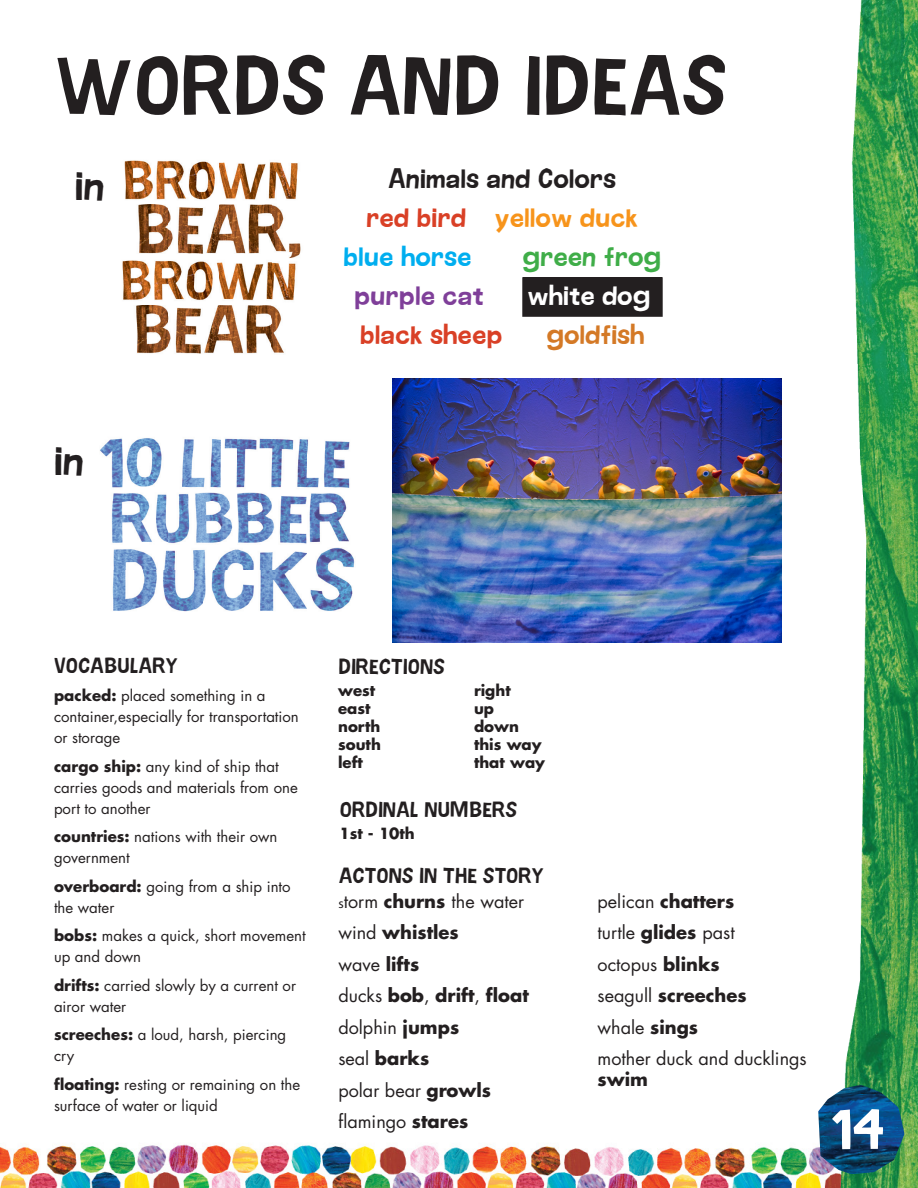
<style>
.page{position:relative;width:918px;height:1188px;background:#fff}
.page>*{position:absolute;margin:0;border:0;box-sizing:border-box;transform-origin:0 0}
.t1{font:81px "Worldof Eric Carle";color:#231f20}
.t2{font:54px "Worldof Eric Carle";color:#fff}
.t3{font:40.5px "Worldof Eric Carle";color:#231f20}
.Pa1{font:27px "Worldof Eric Carle";color:#f7941b}
.Pa1-2{font:27px "Worldof Eric Carle";color:#231f20}
.Pa1-3{font:27px "Worldof Eric Carle";color:#d94026}
.Pa1-4{font:27px "Worldof Eric Carle";color:#00aeef}
.Pa1-5{font:27px "Worldof Eric Carle";color:#3fad48}
.Pa1-6{font:27px "Worldof Eric Carle";color:#7f3f99}
.Pa1-7{font:27px "Worldof Eric Carle";color:#fff}
.Pa1-8{font:27px "Worldof Eric Carle";color:#d47926}
.Pa1-9{font:21px "Worldof Eric Carle";color:#231f20}
.Pa1-10{font:18px/21px "Futura Std";color:#231f20}
.Pa1-11{font:700 18px "Futura Std";color:#231f20}
.Pa1-12{font:15px/21px "Futura Std";color:#231f20}
.Pa1-13{font:700 15px "Futura Std";color:#231f20}
.s1{color:#d94026}
.s2{font-weight:700}
.s3{font-family:"Myriad Pro";font-size:13.5px;color:#211d1e}
.s4{font-weight:400}
</style>
<div class="page">
<img style="left:0;top:1144px;width:831px;height:44px">
<img style="left:831px;top:0;width:87px;height:1188px">
<img style="left:818px;top:1085px;width:86px;height:89px">
<div style="left:523px;top:278px;width:139px;height:38px;background:#231f20"></div>
<div style="left:522px;top:277px;width:141px;height:40px;border:2px solid #231f20"></div>
<img style="left:122px;top:160px;width:179px;height:194px">
<img style="left:100px;top:438px;width:255px;height:174px">
<img style="left:393px;top:378px;width:388px;height:264px">
<p class="t1" style="left:54px;top:54px;width:675px">WORDS AND IDEAS</p>
<p class="t3" style="left:75px;top:169px;width:32px">in</p>
<p class="t3" style="left:54px;top:444px;width:32px">in</p>
<p class="Pa1-2" style="left:388px;top:167px;width:230px">Animals and Colors</p>
<p class="Pa1" style="left:366px;top:206px;width:274px"><span class="s1">red bird</span> yellow duck</p>
<p class="Pa1-4" style="left:343px;top:245px;width:130px">blue horse</p>
<p class="Pa1-5" style="left:522px;top:245px;width:140px">green frog</p>
<p class="Pa1-6" style="left:354px;top:284px;width:131px">purple cat</p>
<p class="Pa1-7" style="left:527px;top:284px;width:125px">white dog</p>
<p class="Pa1-3" style="left:360px;top:323px;width:145px">black sheep</p>
<p class="Pa1-8" style="left:546px;top:323px;width:100px">goldfish</p>
<p class="Pa1-9" style="left:54px;top:657px;width:125px">VOCABULARY</p>
<p class="Pa1-12" style="left:54px;top:686px;width:246px"><span class="s2">packed:</span> placed something in a container,especially for transportation or storage</p>
<p class="Pa1-12" style="left:54px;top:756px;width:245px"><span class="s2">cargo ship:</span> any kind of ship that carries goods and materials from one port to another</p>
<p class="Pa1-12" style="left:54px;top:827px;width:225px"><span class="s2">countries:</span> nations with their own government</p>
<p class="Pa1-12" style="left:54px;top:876px;width:238px"><span class="s2">overboard:</span> going from a ship into the water</p>
<p class="Pa1-12" style="left:54px;top:926px;width:253px"><span class="s2">bobs:</span> makes a quick, short movement up and down</p>
<p class="Pa1-12" style="left:54px;top:975px;width:244px"><span class="s2">drifts:</span> carried slowly by a current or airor water</p>
<p class="Pa1-12" style="left:54px;top:1025px;width:234px"><span class="s2">screeches:</span> a loud, harsh, piercing cry</p>
<p class="Pa1-12" style="left:54px;top:1074px;width:248px"><span class="s2">floating:</span> resting or remaining on the surface of water or liquid</p>
<p class="Pa1-9" style="left:338px;top:658px;width:108px">DIRECTIONS</p>
<p class="Pa1-13" style="left:338px;top:680px;width:39px">west</p>
<p class="Pa1-13" style="left:338px;top:698px;width:34px">east</p>
<p class="Pa1-13" style="left:338px;top:716px;width:44px">north</p>
<p class="Pa1-13" style="left:338px;top:734px;width:44px">south</p>
<p class="Pa1-13" style="left:338px;top:752px;width:26px">left</p>
<p class="Pa1-13" style="left:474px;top:680px;width:38px">right</p>
<p class="Pa1-13" style="left:474px;top:698px;width:22px">up</p>
<p class="Pa1-13" style="left:474px;top:716px;width:47px">down</p>
<p class="Pa1-13" style="left:474px;top:734px;width:69px">this way</p>
<p class="Pa1-13" style="left:474px;top:752px;width:73px">that way</p>
<p class="Pa1-9" style="left:340px;top:801px;width:179px">ORDINAL NUMBERS</p>
<p class="Pa1-13" style="left:339px;top:823px;width:77px">1st - 10th</p>
<p class="Pa1-9" style="left:339px;top:868px;width:207px">ACTONS IN THE STORY</p>
<p class="Pa1-10" style="left:338px;top:891px;width:187px"><span class="s3">s</span>torm <span class="s2">churns</span> the water</p>
<p class="Pa1-11" style="left:338px;top:920px;width:122px"><span class="s4">wind</span> whistles</p>
<p class="Pa1-11" style="left:338px;top:952px;width:82px"><span class="s4">wave</span> lifts</p>
<p class="Pa1-11" style="left:338px;top:983px;width:192px"><span class="s4">ducks</span> bob<span class="s4">,</span> drift<span class="s4">,</span> float</p>
<p class="Pa1-10" style="left:338px;top:1017px;width:122px">dolphin <span class="s2">jumps</span></p>
<p class="Pa1-11" style="left:338px;top:1046px;width:92px"><span class="s4">seal</span> barks</p>
<p class="Pa1-10" style="left:338px;top:1080px;width:154px">polar bear <span class="s2">growls</span></p>
<p class="Pa1-10" style="left:338px;top:1111px;width:131px">flamingo <span class="s2">stares</span></p>
<p class="Pa1-11" style="left:598px;top:889px;width:138px"><span class="s4">pelican</span> chatters</p>
<p class="Pa1-10" style="left:598px;top:922px;width:139px">turtle <span class="s2">glides</span> past</p>
<p class="Pa1-10" style="left:598px;top:954px;width:124px">octopus <span class="s2">blinks</span></p>
<p class="Pa1-11" style="left:598px;top:983px;width:151px"><span class="s4">seagull</span> screeches</p>
<p class="Pa1-10" style="left:598px;top:1017px;width:102px">whale <span class="s2">sings</span></p>
<p class="Pa1-10" style="left:598px;top:1048px;width:211px">mother duck and ducklings <span class="s2">swim</span></p>
<p class="t2" style="left:830px;top:1108px;width:56px">14</p>
</div>
